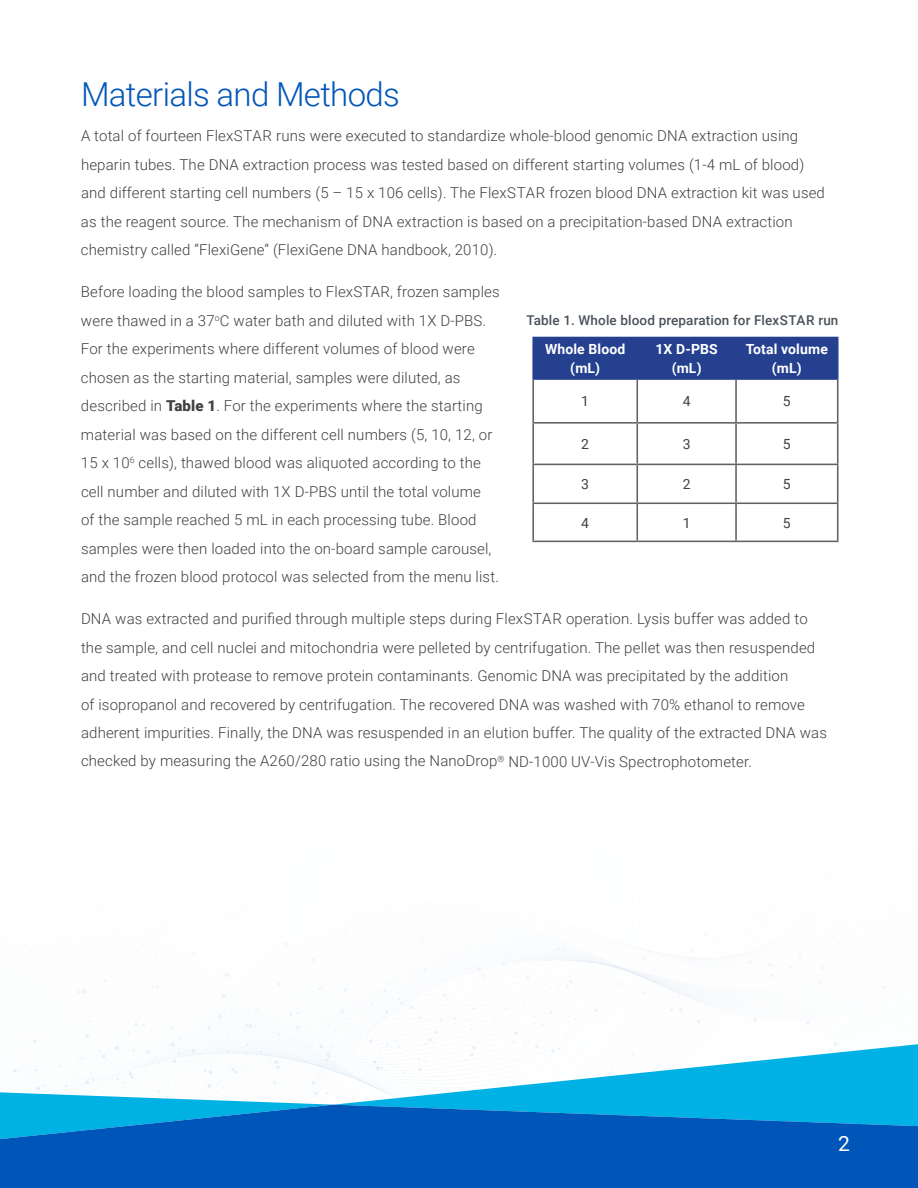
<style>
.page{position:relative;width:918px;height:1188px;background:#fff}
.page>*{position:absolute;margin:0;border:0;box-sizing:border-box;transform-origin:0 0}
.t1{font:300 33px "Roboto";letter-spacing:-.02em;color:#0055b8}
.t2{font:21px "Roboto";color:#fff}
.t3{font:300 15px/28.5px "Roboto";letter-spacing:.01em;color:#414042}
.t4{font:700 13.95px/18.6px "Roboto";letter-spacing:.01em;color:#fff;text-align:center}
.t5{font:13.95px "Roboto";color:#414042}
.t6{font:500 13.5px "Roboto";letter-spacing:.01em;color:#4a525a}
.s1{font-weight:900}
</style>
<div class="page">
<svg style="left:0;top:1104px;width:334px;height:1px"></svg>
<svg style="left:0;top:1105px;width:918px;height:83px;background:#0063be"></svg>
<svg style="left:0;top:935px;width:918px;height:169px"></svg>
<div style="left:534px;top:338px;width:303px;height:40px;background:#25408f"></div>
<svg style="left:534px;top:463px;width:303px;height:78px"></svg>
<hr style="left:532px;top:337px;width:105px;height:1px;background:#25408f">
<hr style="left:532px;top:338px;width:2px;height:40px;background:#25408f">
<hr style="left:637px;top:337px;width:99px;height:1px;background:#25408f">
<hr style="left:636px;top:338px;width:2px;height:40px;background:#25408f">
<hr style="left:736px;top:337px;width:103px;height:1px;background:#25408f">
<hr style="left:735px;top:338px;width:2px;height:40px;background:#25408f">
<hr style="left:837px;top:338px;width:2px;height:40px;background:#25408f">
<hr style="left:532px;top:378px;width:105px;height:2px;background:#25408f">
<hr style="left:637px;top:378px;width:99px;height:2px;background:#25408f">
<hr style="left:736px;top:378px;width:103px;height:2px;background:#25408f">
<hr style="left:532px;top:380px;width:2px;height:42px;background:#616161">
<hr style="left:636px;top:380px;width:2px;height:42px;background:#616161">
<hr style="left:735px;top:380px;width:2px;height:42px;background:#616161">
<hr style="left:837px;top:380px;width:2px;height:42px;background:#616161">
<hr style="left:532px;top:422px;width:105px;height:2px;background:#616161">
<hr style="left:532px;top:424px;width:2px;height:40px;background:#616161">
<hr style="left:637px;top:422px;width:99px;height:2px;background:#616161">
<hr style="left:636px;top:424px;width:2px;height:40px;background:#616161">
<hr style="left:736px;top:422px;width:103px;height:2px;background:#616161">
<hr style="left:735px;top:424px;width:2px;height:40px;background:#616161">
<hr style="left:837px;top:424px;width:2px;height:40px;background:#616161">
<hr style="left:532px;top:464px;width:105px;height:1px;background:#616161">
<hr style="left:532px;top:465px;width:2px;height:38px;background:#616161">
<hr style="left:637px;top:464px;width:99px;height:1px;background:#616161">
<hr style="left:636px;top:465px;width:2px;height:38px;background:#616161">
<hr style="left:736px;top:464px;width:103px;height:1px;background:#616161">
<hr style="left:735px;top:465px;width:2px;height:38px;background:#616161">
<hr style="left:837px;top:465px;width:2px;height:38px;background:#616161">
<hr style="left:532px;top:503px;width:105px;height:1px;background:#616161">
<hr style="left:532px;top:504px;width:2px;height:37px;background:#616161">
<hr style="left:532px;top:541px;width:105px;height:1px;background:#616161">
<hr style="left:637px;top:503px;width:99px;height:1px;background:#616161">
<hr style="left:636px;top:504px;width:2px;height:37px;background:#616161">
<hr style="left:637px;top:541px;width:99px;height:1px;background:#616161">
<hr style="left:736px;top:503px;width:103px;height:1px;background:#616161">
<hr style="left:735px;top:504px;width:2px;height:37px;background:#616161">
<hr style="left:837px;top:504px;width:2px;height:37px;background:#616161">
<hr style="left:736px;top:541px;width:103px;height:1px;background:#616161">
<h1 class="t1" style="left:81px;top:71px;width:320px">Materials and Methods</h1>
<p class="t3" style="left:81px;top:121px;width:746px">A total of fourteen FlexSTAR runs were executed to standardize whole-blood genomic DNA extraction using heparin tubes. The DNA extraction process was tested based on different starting volumes (1-4 mL of blood) and different starting cell numbers (5 – 15 x 106 cells). The FlexSTAR frozen blood DNA extraction kit was used as the reagent source. The mechanism of DNA extraction is based on a precipitation-based DNA extraction chemistry called “FlexiGene” (FlexiGene DNA handbook, 2010).</p>
<p class="t3" style="left:81px;top:277px;width:420px">Before loading the blood samples to FlexSTAR, frozen samples were thawed in a 37<sup>o</sup>C water bath and diluted with 1X D-PBS.<br>For the experiments where different volumes of blood were chosen as the starting material, samples were diluted, as described in <span class="s1">Table 1</span>. For the experiments where the starting material was based on the different cell numbers (5, 10, 12, or 15 x 10<sup>6</sup> cells), thawed blood was aliquoted according to the cell number and diluted with 1X D-PBS until the total volume<br>of the sample reached 5 mL in each processing tube. Blood samples were then loaded into the on-board sample carousel, and the frozen blood protocol was selected from the menu list.</p>
<p class="t3" style="left:81px;top:604px;width:748px">DNA was extracted and purified through multiple steps during FlexSTAR operation. Lysis buffer was added to the sample, and cell nuclei and mitochondria were pelleted by centrifugation. The pellet was then resuspended and treated with protease to remove protein contaminants. Genomic DNA was precipitated by the addition<br>of isopropanol and recovered by centrifugation. The recovered DNA was washed with 70% ethanol to remove adherent impurities. Finally, the DNA was resuspended in an elution buffer. The quality of the extracted DNA was checked by measuring the A260/280 ratio using the NanoDrop<sup>®</sup> ND-1000 UV-Vis Spectrophotometer.</p>
<p class="t6" style="left:527px;top:310px;width:313px">Table 1. Whole blood preparation for FlexSTAR run</p>
<p class="t4" style="left:545px;top:339px;width:82px">Whole Blood (mL)</p>
<p class="t4" style="left:655px;top:339px;width:64px">1X D-PBS (mL)</p>
<p class="t4" style="left:746px;top:339px;width:84px">Total volume (mL)</p>
<p class="t5" style="left:581px;top:391px;width:9px">1</p>
<p class="t5" style="left:683px;top:391px;width:9px">4</p>
<p class="t5" style="left:783px;top:391px;width:9px">5</p>
<p class="t5" style="left:581px;top:434px;width:9px">2</p>
<p class="t5" style="left:683px;top:434px;width:9px">3</p>
<p class="t5" style="left:783px;top:434px;width:9px">5</p>
<p class="t5" style="left:581px;top:474px;width:9px">3</p>
<p class="t5" style="left:683px;top:474px;width:9px">2</p>
<p class="t5" style="left:783px;top:474px;width:9px">5</p>
<p class="t5" style="left:581px;top:513px;width:9px">4</p>
<p class="t5" style="left:683px;top:513px;width:9px">1</p>
<p class="t5" style="left:783px;top:513px;width:9px">5</p>
<h2 class="t2" style="left:838px;top:1129px;width:13px">2</h2>
</div>
